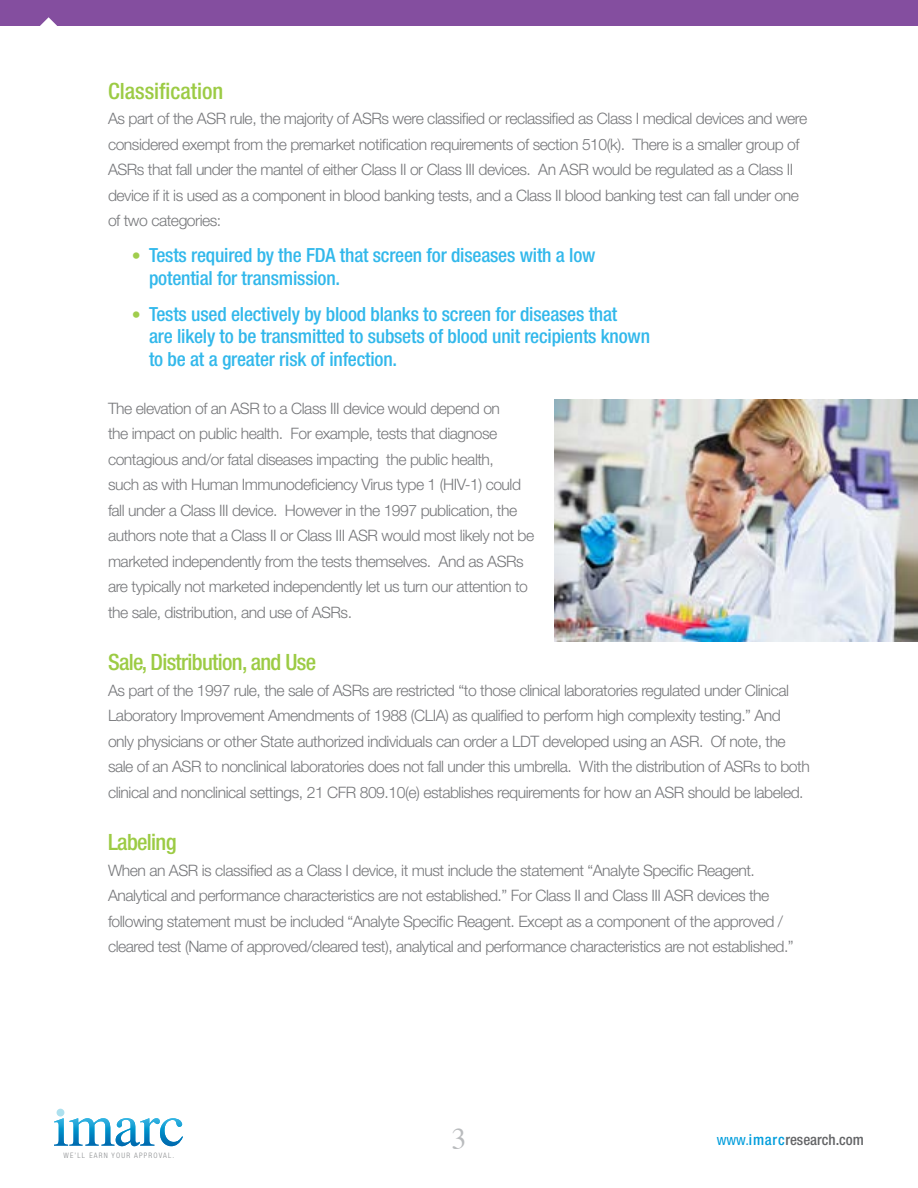
<style>
.page{position:relative;width:918px;height:1188px;background:#fff}
.page>*{position:absolute;margin:0;border:0;box-sizing:border-box;transform-origin:0 0}
.t1{font:29.85px "Times";color:#b9bbbd}
.t2{font:500 condensed 22.5px "Helvetica Neue";letter-spacing:-.03em;color:#9ccb44}
.t3{font:500 condensed 22.5px "Helvetica Neue";color:#9ccb44}
.t4{font:500 condensed 19.5px/22.5px "Helvetica Neue";letter-spacing:-.01em;color:#32b8eb}
.t5{font:300 15.75px/25.5px "Helvetica Neue";letter-spacing:-.03em;color:#77787b}
.t6{font:500 condensed 15px "Helvetica Neue";color:#636466}
.t7{font:300 condensed 7.5px "Helvetica Neue";letter-spacing:.16em;color:#8a8c8e}
.s1{font-size:18px;color:#a0cd4d}
.s2{font-weight:400;color:#009ddc}
.s3{color:#009ddc}
</style>
<div class="page">
<img style="left:54px;top:1118px;width:129px;height:28px">
<div style="left:57px;top:1109px;width:7px;height:8px;background:#ade0ee;border-radius:50%"></div>
<img style="left:555px;top:400px;width:363px;height:242px">
<div style="left:0;top:0;width:918px;height:26px;background:#844e9f"></div>
<svg style="left:40px;top:17px;width:17px;height:9px"></svg>
<h2 class="t3" style="left:108px;top:77px;width:117px">Classification</h2>
<p class="t5" style="left:108px;top:105px;width:701px">As part of the ASR rule, the majority of ASRs were classified or reclassified as Class I medical devices and were considered exempt from the premarket notification requirements of section 510(k). There is a smaller group of ASRs that fall under the mantel of either Class II or Class III devices. An ASR would be regulated as a Class II device if it is used as a component in blood banking tests, and a Class II blood banking test can fall under one of two categories:</p>
<p class="t4" style="left:149px;top:244px;width:448px;text-indent:-17px"><span class="s1">•</span> Tests required by the FDA that screen for diseases with a low potential for transmission.</p>
<p class="t4" style="left:149px;top:302px;width:503px;text-indent:-17px"><span class="s1">•</span> Tests used electively by blood blanks to screen for diseases that<br>are likely to be transmitted to subsets of blood unit recipients known to be at a greater risk of infection.</p>
<p class="t5" style="left:108px;top:395px;width:428px">The elevation of an ASR to a Class III device would depend on<br>the impact on public health. For example, tests that diagnose contagious and/or fatal diseases impacting the public health,<br>such as with Human Immunodeficiency Virus type 1 (HIV-1) could fall under a Class III device. However in the 1997 publication, the authors note that a Class II or Class III ASR would most likely not be marketed independently from the tests themselves. And as ASRs are typically not marketed independently let us turn our attention to the sale, distribution, and use of ASRs.</p>
<h2 class="t2" style="left:108px;top:649px;width:210px">Sale, Distribution, and Use</h2>
<p class="t5" style="left:108px;top:677px;width:703px">As part of the 1997 rule, the sale of ASRs are restricted “to those clinical laboratories regulated under Clinical Laboratory Improvement Amendments of 1988 (CLIA) as qualified to perform high complexity testing.” And only physicians or other State authorized individuals can order a LDT developed using an ASR. Of note, the sale of an ASR to nonclinical laboratories does not fall under this umbrella. With the distribution of ASRs to both clinical and nonclinical settings, 21 CFR 809.10(e) establishes requirements for how an ASR should be labeled.</p>
<h2 class="t2" style="left:108px;top:829px;width:70px">Labeling</h2>
<p class="t5" style="left:108px;top:857px;width:687px">When an ASR is classified as a Class I device, it must include the statement “Analyte Specific Reagent.<br>Analytical and performance characteristics are not established.” For Class II and Class III ASR devices the following statement must be included “Analyte Specific Reagent. Except as a component of the approved / cleared test (Name of approved/cleared test), analytical and performance characteristics are not established.”</p>
<p class="t7" style="left:63px;top:1151px;width:112px">WE’LL EARN YOUR APPROVAL.</p>
<h1 class="t1" style="left:452px;top:1111px;width:16px">3</h1>
<p class="t6" style="left:717px;top:1131px;width:149px"><span class="s2">www.</span><span class="s3">imarc</span>research.com</p>
</div>
